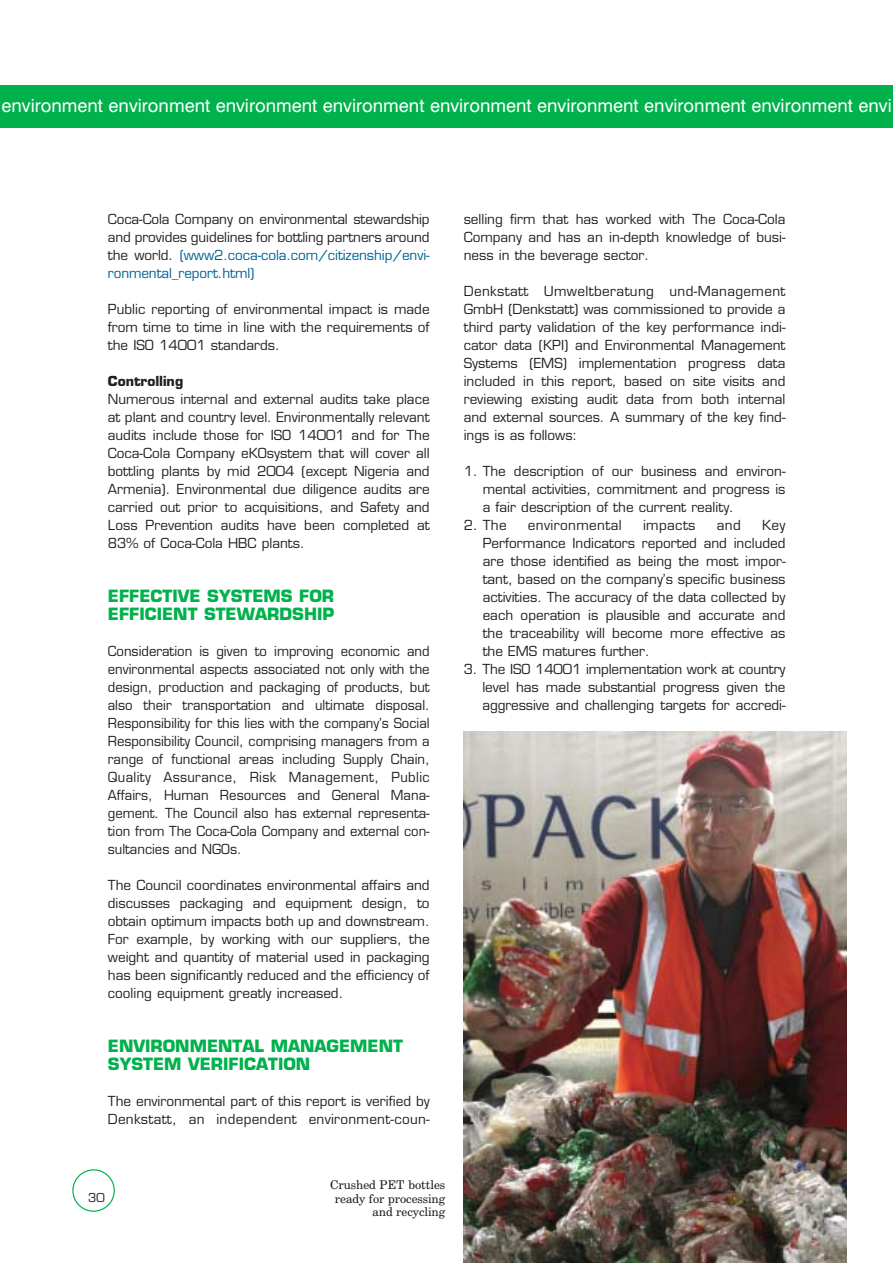
<style>
.page{position:relative;width:893px;height:1263px;background:#fff}
.page>*{position:absolute;margin:0;border:0;box-sizing:border-box;transform-origin:0 0}
.t1{font:18px "UB Helvetica";color:#fff}
.t2{font:700 16.5px/18px "Eurostile Gr";color:#00b14c}
.t3{font:13.5px/18px "Eurostile Gr";color:#231f1f;text-align:justify}
.t4{font:13.5px "Eurostile Gr";letter-spacing:.025em;color:#231f1f}
.t5{font:700 13.5px "Eurostile Gr";color:#231f1f}
.t6{font:12px/13.5px "UB Century";color:#231f1f;text-align:right}
.t7{font:12px "Eurostile Gr";color:#231f1f}
.s1{color:#006194}
</style>
<div class="page">
<img style="left:463px;top:731px;width:383px;height:532px">
<div style="left:0;top:85px;width:892px;height:43px;background:#00b14c"></div>
<svg style="left:72px;top:1169px;width:43px;height:43px"></svg>
<h1 class="t1" style="left:2px;top:99px;width:891px">environment environment environment environment environment environment environment environment envi</h1>
<p class="t3" style="left:108px;top:212px;width:323px">Coca-Cola Company on environmental stewardship and provides guidelines for bottling partners around the world. <span class="s1">(www2.coca-cola.com/citizenship/envi&shy;ronmental_report.html)</span></p>
<p class="t3" style="left:108px;top:302px;width:323px">Public reporting of environmental impact is made from time to time in line with the requirements of the ISO 14001 standards.</p>
<p class="t5" style="left:108px;top:376px;width:77px">Controlling</p>
<p class="t3" style="left:108px;top:392px;width:323px">Numerous internal and external audits take place at plant and country level. Environmentally relevant audits include those for ISO 14001 and for The Coca-Cola Company eKOsystem that will cover all bottling plants by mid 2004 (except Nigeria and Armenia). Environmental due diligence audits are carried out prior to acquisitions, and Safety and Loss Prevention audits have been completed at 83% of Coca-Cola HBC plants.</p>
<p class="t2" style="left:108px;top:589px;width:228px">EFFECTIVE SYSTEMS FOR<br>EFFICIENT STEWARDSHIP</p>
<p class="t3" style="left:108px;top:644px;width:323px">Consideration is given to improving economic and environmental aspects associated not only with the design, production and packaging of products, but also their transportation and ultimate disposal.<br>Responsibility for this lies with the company’s Social Responsibility Council, comprising managers from a range of functional areas including Supply Chain, Quality Assurance, Risk Management, Public Affairs, Human Resources and General Mana&shy;gement. The Council also has external representa&shy;tion from The Coca-Cola Company and external con&shy;sultancies and NGOs.</p>
<p class="t3" style="left:108px;top:878px;width:323px">The Council coordinates environmental affairs and discusses packaging and equipment design, to obtain optimum impacts both up and downstream.<br>For example, by working with our suppliers, the weight and quantity of material used in packaging has been significantly reduced and the efficiency of cooling equipment greatly increased.</p>
<p class="t2" style="left:108px;top:1039px;width:296px">ENVIRONMENTAL MANAGEMENT<br>SYSTEM VERIFICATION</p>
<p class="t3" style="left:108px;top:1094px;width:323px">The environmental part of this report is verified by<br>Denkstatt, an independent environment-coun-</p>
<p class="t3" style="left:463px;top:212px;width:323px">selling firm that has worked with The Coca-Cola Company and has an in-depth knowledge of busi&shy;ness in the beverage sector.</p>
<p class="t3" style="left:463px;top:284px;width:323px">Denkstatt Umweltberatung und-Management GmbH (Denkstatt) was commissioned to provide a third party validation of the key performance indi&shy;cator data (KPI) and Environmental Management Systems (EMS) implementation progress data included in this report, based on site visits and reviewing existing audit data from both internal and external sources. A summary of the key find&shy;ings is as follows:</p>
<p class="t3" style="left:482px;top:464px;width:304px;text-indent:-19px">1. The description of our business and environ&shy;mental activities, commitment and progress is a fair description of the current reality.</p>
<p class="t3" style="left:463px;top:518px;width:44px">2. The</p>
<p class="t4" style="left:528px;top:520px;width:95px">environmental</p>
<p class="t4" style="left:643px;top:520px;width:54px">impacts</p>
<p class="t3" style="left:716px;top:518px;width:26px">and</p>
<p class="t3" style="left:482px;top:518px;width:304px;text-indent:279px">Key Performance Indicators reported and included are those identified as being the most impor&shy;tant, based on the company’s specific business activities. The accuracy of the data collected by each operation is plausible and accurate and the traceability will become more effective as the EMS matures further.</p>
<p class="t3" style="left:482px;top:662px;width:304px;text-indent:-19px">3. The ISO 14001 implementation work at country level has made substantial progress given the aggressive and challenging targets for accredi-</p>
<p class="t7" style="left:88px;top:1193px;width:18px">30</p>
<p class="t6" style="left:330px;top:1179px;width:117px">Crushed PET bottles ready for processing and recycling</p>
</div>
